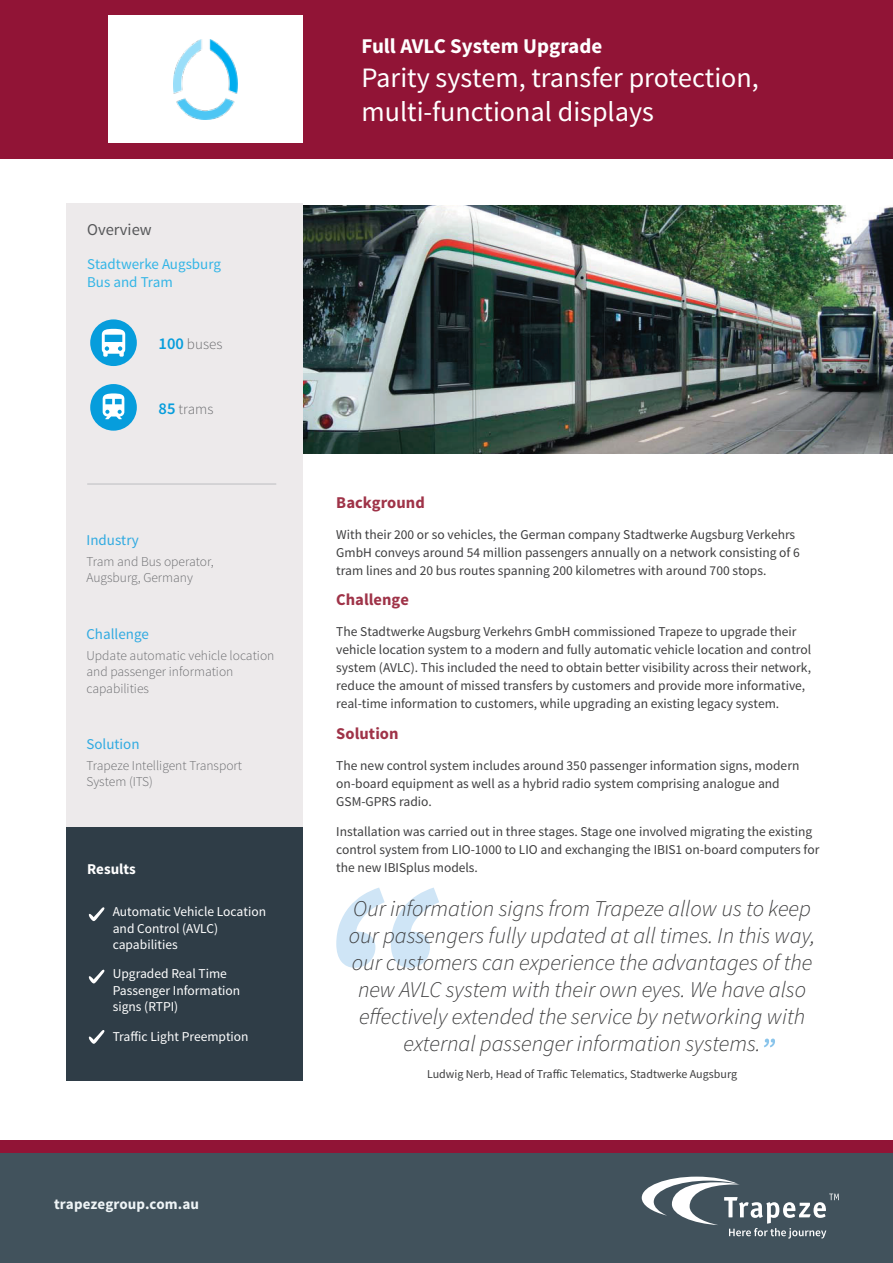
<style>
.page{position:relative;width:893px;height:1263px;background:#fff}
.page>*{position:absolute;margin:0;border:0;box-sizing:border-box;transform-origin:0 0}
.t1{font:28.05px/33.8px "Source Sans Pro";color:#fff}
.New_Quote{font:italic 300 22.5px/27px "Source Sans Pro";color:#3e3e3f;text-align:center}
.t2{font:700 21px "Source Sans Pro";color:#fff}
.Heading_Title{font:700 16.5px "Source Sans Pro";color:#9f3348}
.Sidebar_Head{font:16.5px "Source Sans Pro";color:#57585a}
.Sidebar_Head-2{font:15px/18px "Source Sans Pro";color:#33b5e6}
.Sidebar_Head-3{font:15px "Source Sans Pro";color:#30aae1}
.t3{font:700 15px "Source Sans Pro";letter-spacing:.005em;color:#eff5f7}
.Sidebar_Body{font:300 15px "Source Sans Pro";color:#6c6d70}
.Sidebar_Head-4{font:700 15px "Source Sans Pro";color:#fff}
.Body_Content{font:13.5px/18px "Source Sans Pro";color:#3e3e3f}
.Body_Content_last{font:13.5px/18px "Source Sans Pro";color:#3e3e3f}
.Sidebar_Body-2{font:300 13.5px/16.5px "Source Sans Pro";color:#6c6d70}
.Sidebar_Body-3{font:13.5px/16.5px "Source Sans Pro";color:#fff}
.New_Quote_Name{font:12px "Source Sans Pro";color:#3e3e3f}
.s1{font-weight:600;font-size:16.5px;color:#069ddc}
</style>
<div class="page">
<div style="left:0;top:0;width:893px;height:159px;background:#911436"></div>
<div style="left:109px;top:16px;width:194px;height:127px;background:#fff"></div>
<div style="left:0;top:1152px;width:893px;height:111px;background:#41525c"></div>
<svg style="left:642px;top:1176px;width:197px;height:62px"></svg>
<img style="left:303px;top:205px;width:590px;height:249px">
<div style="left:67px;top:203px;width:236px;height:625px;background:#edeaeb"></div>
<hr style="left:87px;top:484px;width:189px;height:1px;background:#bcbdc0">
<div style="left:67px;top:828px;width:236px;height:252px;background:#2f3d47"></div>
<svg style="left:89px;top:907px;width:15px;height:14px"></svg>
<svg style="left:89px;top:969px;width:15px;height:14px"></svg>
<svg style="left:89px;top:1030px;width:15px;height:14px"></svg>
<img style="left:174px;top:39px;width:64px;height:80px">
<div style="left:90px;top:319px;width:47px;height:47px;background:#069ddc;border-radius:50%"></div>
<svg style="left:102px;top:329px;width:23px;height:28px"></svg>
<div style="left:90px;top:384px;width:47px;height:47px;background:#069ddc;border-radius:50%"></div>
<svg style="left:103px;top:393px;width:21px;height:26px"></svg>
<svg style="left:336px;top:887px;width:103px;height:81px"></svg>
<svg style="left:764px;top:1038px;width:11px;height:9px"></svg>
<div style="left:0;top:1140px;width:893px;height:13px;background:#911436"></div>
<p class="Sidebar_Head" style="left:87px;top:220px;width:66px">Overview</p>
<p class="Sidebar_Head-2" style="left:87px;top:255px;width:135px">Stadtwerke Augsburg<br>Bus and Tram</p>
<p class="Sidebar_Body" style="left:159px;top:335px;width:65px"><span class="s1">100</span> buses</p>
<p class="Sidebar_Body" style="left:159px;top:399px;width:56px"><span class="s1">85</span> trams</p>
<p class="Sidebar_Head-3" style="left:86px;top:530px;width:54px">Industry</p>
<p class="Sidebar_Body-2" style="left:86px;top:553px;width:129px">Tram and Bus operator,<br>Augsburg, Germany</p>
<p class="Sidebar_Head-3" style="left:86px;top:624px;width:64px">Challenge</p>
<p class="Sidebar_Body-2" style="left:86px;top:647px;width:189px">Update automatic vehicle location and passenger information capabilities</p>
<p class="Sidebar_Head-3" style="left:86px;top:735px;width:55px">Solution</p>
<p class="Sidebar_Body-2" style="left:86px;top:757px;width:157px">Trapeze Intelligent Transport<br>System (ITS)</p>
<p class="Sidebar_Head-4" style="left:87px;top:859px;width:50px">Results</p>
<p class="Sidebar_Body-3" style="left:113px;top:904px;width:155px">Automatic Vehicle Location and Control (AVLC) capabilities</p>
<p class="Sidebar_Body-3" style="left:113px;top:966px;width:129px">Upgraded Real Time<br>Passenger Information signs (RTPI)</p>
<p class="Sidebar_Body-3" style="left:113px;top:1028px;width:137px">Traffic Light Preemption</p>
<p class="t3" style="left:54px;top:1194px;width:147px">trapezegroup.com.au</p>
<p class="t2" style="left:361px;top:33px;width:242px">Full AVLC System Upgrade</p>
<p class="t1" style="left:361px;top:61px;width:399px">Parity system, transfer protection, multi-functional displays</p>
<p class="Heading_Title" style="left:336px;top:492px;width:90px">Background</p>
<p class="Body_Content" style="left:336px;top:525px;width:465px">With their 200 or so vehicles, the German company Stadtwerke Augsburg Verkehrs<br>GmbH conveys around 54 million passengers annually on a network consisting of 6 tram lines and 20 bus routes spanning 200 kilometres with around 700 stops.</p>
<p class="Heading_Title" style="left:336px;top:589px;width:74px">Challenge</p>
<p class="Body_Content" style="left:336px;top:623px;width:476px">The Stadtwerke Augsburg Verkehrs GmbH commissioned Trapeze to upgrade their vehicle location system to a modern and fully automatic vehicle location and control system (AVLC). This included the need to obtain better visibility across their network, reduce the amount of missed transfers by customers and provide more informative, real-time information to customers, while upgrading an existing legacy system.</p>
<p class="Heading_Title" style="left:336px;top:723px;width:64px">Solution</p>
<p class="Body_Content" style="left:336px;top:756px;width:465px">The new control system includes around 350 passenger information signs, modern on‑board equipment as well as a hybrid radio system comprising analogue and<br>GSM‑GPRS radio.</p>
<p class="Body_Content_last" style="left:336px;top:823px;width:485px">Installation was carried out in three stages. Stage one involved migrating the existing control system from LIO-1000 to LIO and exchanging the IBIS1 on-board computers for the new IBISplus models.</p>
<p class="New_Quote" style="left:349px;top:895px;width:468px">Our information signs from Trapeze allow us to keep our passengers fully updated at all times. In this way, our customers can experience the advantages of the new AVLC system with their own eyes. We have also effectively extended the service by networking with external passenger information systems.</p>
<p class="New_Quote_Name" style="left:427px;top:1067px;width:312px">Ludwig Nerb, Head of Traffic Telematics, Stadtwerke Augsburg</p>
</div>
